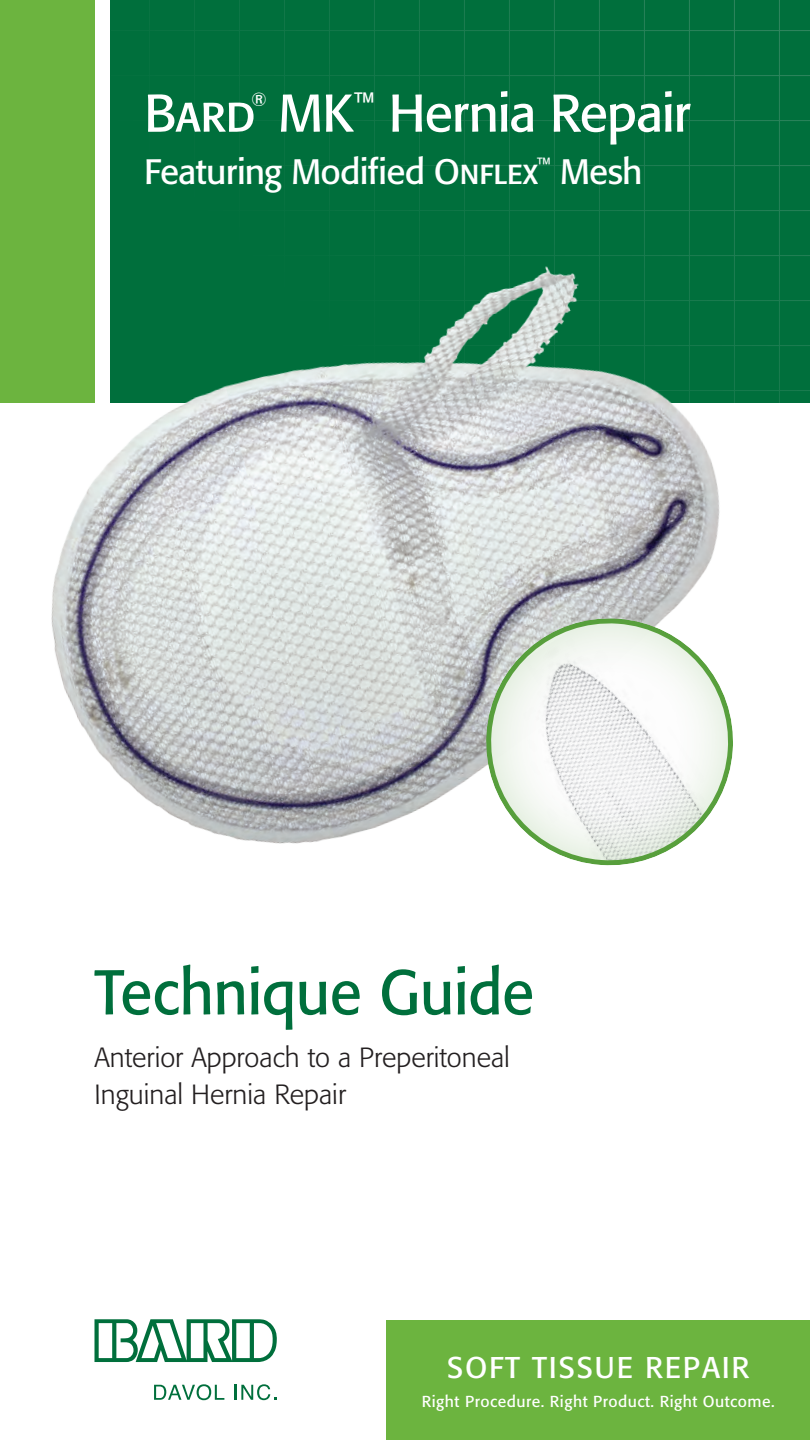
<style>
.page{position:relative;width:810px;height:1440px;background:#fff}
.page>*{position:absolute;margin:0;border:0;box-sizing:border-box;transform-origin:0 0}
.t1{font:62.5px "Formata";letter-spacing:-.01em;color:#006f3c;scale:.95 1}
.t2{font:52.5px "Formata";letter-spacing:-.025em;color:#fff}
.t3{font:35px "Formata";letter-spacing:-.02em;color:#fff}
.t4{font:29.75px "Formata";letter-spacing:.06em;color:#fff}
.t5{font:300 27.5px/37.5px "Formata";color:#231f20}
.t6{font:19px "Formata";color:#fff}
.t7{font:15.75px "Formata";letter-spacing:.03em;color:#fff}
.s1{font-family:"Formata Regular SC"}
</style>
<div class="page">
<div style="left:111px;top:0;width:699px;height:403px;background:#006f3c"></div>
<hr style="left:112px;top:120px;width:698px;height:1px;background:#d1d2d4">
<hr style="left:112px;top:75px;width:698px;height:1px;background:#d1d2d4">
<hr style="left:112px;top:30px;width:698px;height:1px;background:#d1d2d4">
<hr style="left:149px;top:0;width:1px;height:403px;background:#d1d2d4">
<hr style="left:194px;top:0;width:1px;height:403px;background:#d1d2d4">
<hr style="left:239px;top:0;width:1px;height:403px;background:#d1d2d4">
<hr style="left:284px;top:0;width:1px;height:403px;background:#d1d2d4">
<hr style="left:329px;top:0;width:1px;height:403px;background:#d1d2d4">
<hr style="left:374px;top:0;width:1px;height:403px;background:#d1d2d4">
<hr style="left:419px;top:0;width:1px;height:403px;background:#d1d2d4">
<hr style="left:464px;top:0;width:1px;height:403px;background:#d1d2d4">
<hr style="left:509px;top:0;width:1px;height:403px;background:#d1d2d4">
<hr style="left:554px;top:0;width:1px;height:403px;background:#d1d2d4">
<hr style="left:599px;top:0;width:1px;height:403px;background:#d1d2d4">
<hr style="left:644px;top:0;width:1px;height:403px;background:#d1d2d4">
<hr style="left:689px;top:0;width:1px;height:403px;background:#d1d2d4">
<hr style="left:734px;top:0;width:1px;height:403px;background:#d1d2d4">
<hr style="left:779px;top:0;width:1px;height:403px;background:#d1d2d4">
<div style="left:0;top:0;width:94px;height:403px;background:#6cb43f"></div>
<div style="left:387px;top:1320px;width:423px;height:120px;background:#6cb43f"></div>
<svg style="left:154px;top:1384px;width:70px;height:16px"></svg>
<svg style="left:235px;top:1384px;width:42px;height:16px"></svg>
<svg style="left:94px;top:1319px;width:183px;height:43px"></svg>
<img style="left:51px;top:164px;width:759px;height:680px">
<svg style="left:474px;top:607px;width:269px;height:259px"></svg>
<p class="t2" style="left:144px;top:81px;width:548px"><span class="s1">Bard</span> MK<sup>™</sup> Hernia Repair</p>
<p class="t6" style="left:251px;top:88px;width:17px">®</p>
<p class="t3" style="left:144px;top:151px;width:500px">Featuring Modified <span class="s1">Onflex</span><sup>™</sup> Mesh</p>
<p class="t1" style="left:94px;top:954px;width:464px">Technique Guide</p>
<p class="t5" style="left:94px;top:1039px;width:417px">Anterior Approach to a Preperitoneal<br>Inguinal Hernia Repair</p>
<p class="t4" style="left:447px;top:1349px;width:304px">SOFT TISSUE REPAIR</p>
<p class="t7" style="left:422px;top:1392px;width:354px">Right Procedure. Right Product. Right Outcome.</p>
</div>
